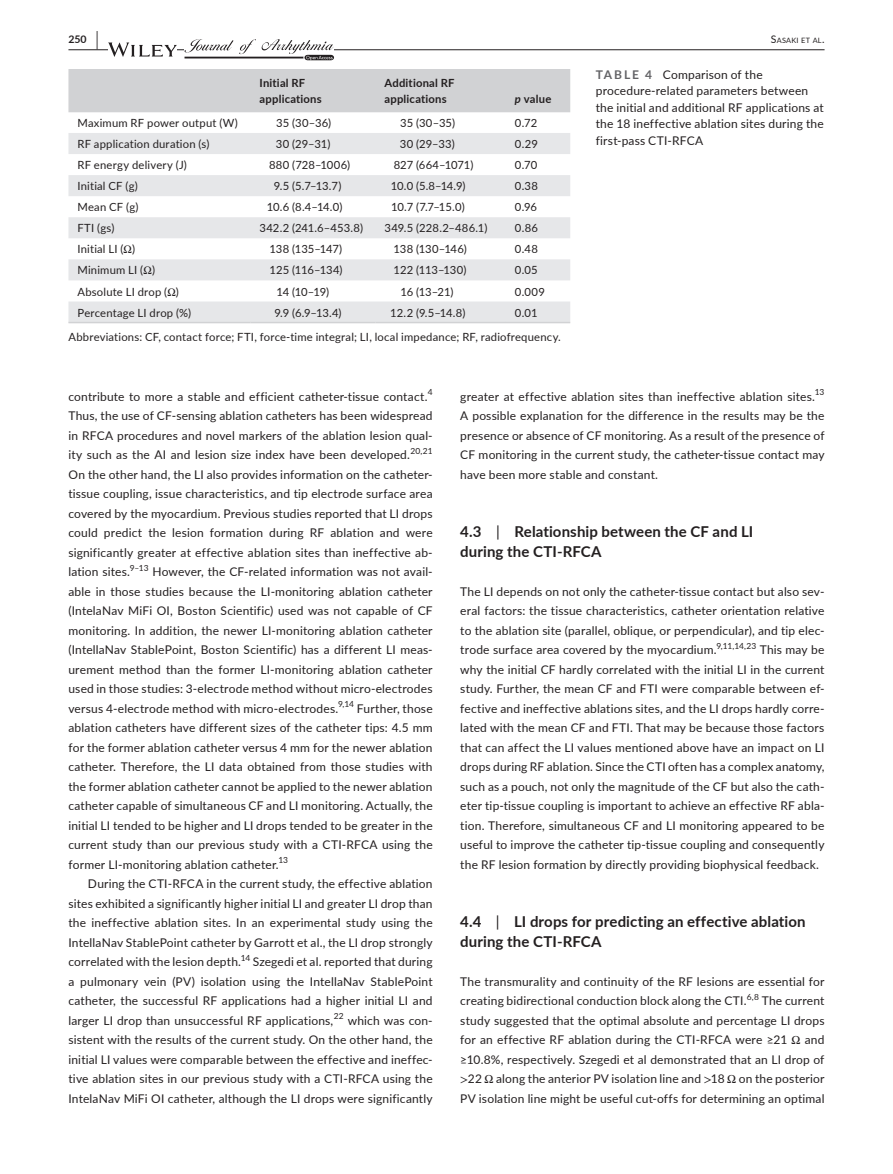
<style>
.page{position:relative;width:893px;height:1174px;background:#fff}
.page>*{position:absolute;margin:0;border:0;box-sizing:border-box;transform-origin:0 0}
.t1{font:700 15px/19.5px "Lato";letter-spacing:.005em;color:#231f20}
.t2{font:12px/19.5px "Lato";letter-spacing:.015em;color:#231f20;text-align:justify}
.t3{font:11.25px "Lato";letter-spacing:.015em;color:#231f20}
.t4{font:700 11.25px/15.8px "Lato";letter-spacing:.015em;color:#231f20}
.t5{font:11.25px "Lato";letter-spacing:-.005em;color:#231f20}
.t6{font:11.25px "Lato";letter-spacing:-.01em;color:#231f20}
.t7{font:700 10.5px "Lato";color:#231f20}
.t8{font:8.4px "Lato";color:#231f20}
.t9{font:7.35px "Lato";letter-spacing:.03em;color:#231f20}
.s1{font-size:19.5px}
.s2{font-size:10.5px}
.s3{font-style:italic}
.s4{font-family:"STIX"}
.s5{font-weight:700;color:#636366}
.s6{font-weight:400}
</style>
<div class="page">
<hr style="left:68px;top:49px;width:756px;height:1px;background:#231f20">
<svg style="left:108px;top:42px;width:69px;height:15px"></svg>
<svg style="left:185px;top:39px;width:149px;height:21px"></svg>
<div style="left:68px;top:69px;width:502px;height:43px;background:#d1d2d4"></div>
<svg style="left:68px;top:133px;width:502px;height:189px;fill:#e6e7e9"></svg>
<hr style="left:68px;top:322px;width:183px;height:1px;background:#d1d2d4">
<hr style="left:251px;top:322px;width:124px;height:1px;background:#d1d2d4">
<hr style="left:375px;top:322px;width:131px;height:1px;background:#d1d2d4">
<hr style="left:506px;top:322px;width:64px;height:1px;background:#d1d2d4">
<p class="t7" style="left:68px;top:31px;width:31px">250 <span class="s1">|</span></p>
<p class="t9" style="left:771px;top:35px;width:55px"><span class="s2">S</span>ASAKI ET AL<span class="s2">.</span></p>
<p class="t4" style="left:260px;top:75px;width:64px">Initial RF applications</p>
<p class="t4" style="left:384px;top:75px;width:71px">Additional RF applications</p>
<p class="t4" style="left:515px;top:91px;width:38px"><span class="s3">p</span> value</p>
<p class="t3" style="left:77px;top:115px;width:162px">Maximum RF power output (W)</p>
<p class="t3" style="left:276px;top:115px;width:57px">35 (30–36)</p>
<p class="t3" style="left:400px;top:115px;width:57px">35 (30–35)</p>
<p class="t3" style="left:515px;top:115px;width:24px">0.72</p>
<p class="t3" style="left:77px;top:136px;width:133px">RF application duration (s)</p>
<p class="t3" style="left:276px;top:136px;width:56px">30 (29–31)</p>
<p class="t3" style="left:400px;top:136px;width:56px">30 (29–33)</p>
<p class="t3" style="left:515px;top:136px;width:24px">0.29</p>
<p class="t3" style="left:77px;top:157px;width:111px">RF energy delivery (J)</p>
<p class="t3" style="left:269px;top:157px;width:83px">880 (728–1006)</p>
<p class="t5" style="left:394px;top:157px;width:81px">827 (664–1071)</p>
<p class="t3" style="left:515px;top:157px;width:24px">0.70</p>
<p class="t3" style="left:77px;top:178px;width:62px">Initial CF (g)</p>
<p class="t3" style="left:274px;top:178px;width:69px">9.5 (5.7–13.7)</p>
<p class="t3" style="left:391px;top:178px;width:76px">10.0 (5.8–14.9)</p>
<p class="t3" style="left:515px;top:178px;width:25px">0.38</p>
<p class="t3" style="left:77px;top:199px;width:63px">Mean CF (g)</p>
<p class="t3" style="left:267px;top:199px;width:77px">10.6 (8.4–14.0)</p>
<p class="t3" style="left:391px;top:199px;width:75px">10.7 (7.7–15.0)</p>
<p class="t3" style="left:515px;top:199px;width:24px">0.96</p>
<p class="t3" style="left:77px;top:220px;width:38px">FTI (gs)</p>
<p class="t5" style="left:260px;top:220px;width:105px">342.2 (241.6–453.8)</p>
<p class="t3" style="left:385px;top:220px;width:104px">349.5 (228.2–486.1)</p>
<p class="t3" style="left:515px;top:220px;width:24px">0.86</p>
<p class="t3" style="left:77px;top:241px;width:59px">Initial LI (<span class="s4">Ω</span>)</p>
<p class="t6" style="left:270px;top:241px;width:74px">138 (135–147)</p>
<p class="t3" style="left:393px;top:241px;width:75px">138 (130–146)</p>
<p class="t3" style="left:515px;top:241px;width:24px">0.48</p>
<p class="t3" style="left:77px;top:262px;width:79px">Minimum LI (<span class="s4">Ω</span>)</p>
<p class="t3" style="left:269px;top:262px;width:75px">125 (116–134)</p>
<p class="t3" style="left:393px;top:262px;width:75px">122 (113–130)</p>
<p class="t3" style="left:515px;top:262px;width:24px">0.05</p>
<p class="t3" style="left:77px;top:283px;width:103px">Absolute LI drop (<span class="s4">Ω</span>)</p>
<p class="t3" style="left:277px;top:283px;width:54px">14 (10–19)</p>
<p class="t3" style="left:400px;top:283px;width:55px">16 (13–21)</p>
<p class="t3" style="left:515px;top:283px;width:31px">0.009</p>
<p class="t3" style="left:77px;top:304px;width:115px">Percentage LI drop (%)</p>
<p class="t3" style="left:274px;top:304px;width:69px">9.9 (6.9–13.4)</p>
<p class="t3" style="left:390px;top:304px;width:77px">12.2 (9.5–14.8)</p>
<p class="t3" style="left:515px;top:304px;width:24px">0.01</p>
<p class="t3" style="left:68px;top:329px;width:494px">Abbreviations: CF, contact force; FTI, force-time integral; LI, local impedance; RF, radiofrequency.</p>
<p class="t2" style="left:596px;top:66px;width:230px;line-height:16.5px;text-align:left"><span class="s5">TABLE 4</span> Comparison of the procedure-related parameters between the initial and additional RF applications at the 18 ineffective ablation sites during the first-pass CTI-RFCA</p>
<p class="t2" style="left:68px;top:386px;width:361px">contribute to more a stable and efficient catheter-tissue contact.</p>
<p class="t8" style="left:428px;top:386px;width:6px">4</p>
<p class="t2" style="left:68px;top:405px;width:366px">Thus, the use of CF-sensing ablation catheters has been widespread in RFCA procedures and novel markers of the ablation lesion qual&shy;ity such as the AI and lesion size index have been developed.</p>
<p class="t8" style="left:410px;top:445px;width:24px">20,21</p>
<p class="t2" style="left:68px;top:464px;width:366px">On the other hand, the LI also provides information on the catheter&shy;tissue coupling, issue characteristics, and tip electrode surface area covered by the myocardium. Previous studies reported that LI drops could predict the lesion formation during RF ablation and were significantly greater at effective ablation sites than ineffective ab&shy;lation sites.</p>
<p class="t8" style="left:130px;top:562px;width:20px">9–13</p>
<p class="t2" style="left:68px;top:561px;width:366px;text-indent:84px">However, the CF-related information was not avail&shy;able in those studies because the LI-monitoring ablation catheter (IntelaNav MiFi OI, Boston Scientific) used was not capable of CF monitoring. In addition, the newer LI-monitoring ablation catheter (IntellaNav StablePoint, Boston Scientific) has a different LI meas&shy;urement method than the former LI-monitoring ablation catheter used in those studies: 3-electrode method without micro-electrodes versus 4-electrode method with micro-electrodes.</p>
<p class="t8" style="left:338px;top:698px;width:17px">9,14</p>
<p class="t2" style="left:68px;top:698px;width:366px;text-indent:288px">Further, those ablation catheters have different sizes of the catheter tips: 4.5 mm for the former ablation catheter versus 4 mm for the newer ablation catheter. Therefore, the LI data obtained from those studies with the former ablation catheter cannot be applied to the newer ablation catheter capable of simultaneous CF and LI monitoring. Actually, the initial LI tended to be higher and LI drops tended to be greater in the current study than our previous study with a CTI-RFCA using the former LI-monitoring ablation catheter.<sup>13</sup></p>
<p class="t2" style="left:68px;top:873px;width:366px;text-indent:20px">During the CTI-RFCA in the current study, the effective ablation sites exhibited a significantly higher initial LI and greater LI drop than the ineffective ablation sites. In an experimental study using the IntellaNav StablePoint catheter by Garrott et al., the LI drop strongly correlated with the lesion depth.</p>
<p class="t8" style="left:241px;top:952px;width:11px">14</p>
<p class="t2" style="left:68px;top:951px;width:366px;text-indent:184px">Szegedi et al. reported that during a pulmonary vein (PV) isolation using the IntellaNav StablePoint catheter, the successful RF applications had a higher initial LI and larger LI drop than unsuccessful RF applications,<sup>22</sup> which was con&shy;sistent with the results of the current study. On the other hand, the initial LI values were comparable between the effective and ineffec&shy;tive ablation sites in our previous study with a CTI-RFCA using the IntelaNav MiFi OI catheter, although the LI drops were significantly</p>
<p class="t2" style="left:460px;top:386px;width:356px">greater at effective ablation sites than ineffective ablation sites.</p>
<p class="t8" style="left:815px;top:386px;width:11px">13</p>
<p class="t2" style="left:460px;top:405px;width:366px">A possible explanation for the difference in the results may be the presence or absence of CF monitoring. As a result of the presence of CF monitoring in the current study, the catheter-tissue contact may have been more stable and constant.</p>
<p class="t1" style="left:460px;top:521px;width:295px">4.3 <span class="s6">|</span> Relationship between the CF and LI during the CTI-RFCA</p>
<p class="t2" style="left:460px;top:581px;width:366px">The LI depends on not only the catheter-tissue contact but also sev&shy;eral factors: the tissue characteristics, catheter orientation relative to the ablation site (parallel, oblique, or perpendicular), and tip elec&shy;trode surface area covered by the myocardium.</p>
<p class="t8" style="left:716px;top:640px;width:41px">9,11,14,23</p>
<p class="t2" style="left:460px;top:639px;width:366px;text-indent:299px">This may be why the initial CF hardly correlated with the initial LI in the current study. Further, the mean CF and FTI were comparable between ef&shy;fective and ineffective ablations sites, and the LI drops hardly corre&shy;lated with the mean CF and FTI. That may be because those factors that can affect the LI values mentioned above have an impact on LI drops during RF ablation. Since the CTI often has a complex anatomy, such as a pouch, not only the magnitude of the CF but also the cath&shy;eter tip-tissue coupling is important to achieve an effective RF abla&shy;tion. Therefore, simultaneous CF and LI monitoring appeared to be useful to improve the catheter tip-tissue coupling and consequently the RF lesion formation by directly providing biophysical feedback.</p>
<p class="t1" style="left:460px;top:911px;width:347px">4.4 <span class="s6">|</span> LI drops for predicting an effective ablation during the CTI-RFCA</p>
<p class="t2" style="left:460px;top:971px;width:366px">The transmurality and continuity of the RF lesions are essential for creating bidirectional conduction block along the CTI.<sup>6,8</sup> The current study suggested that the optimal absolute and percentage LI drops for an effective RF ablation during the CTI-RFCA were ≥21 <span class="s4">Ω</span> and ≥10.8%, respectively. Szegedi et al demonstrated that an LI drop of <span class="s4">&gt;</span>22 <span class="s4">Ω</span> along the anterior PV isolation line and <span class="s4">&gt;</span>18 <span class="s4">Ω</span> on the posterior PV isolation line might be useful cut-offs for determining an optimal</p>
</div>
